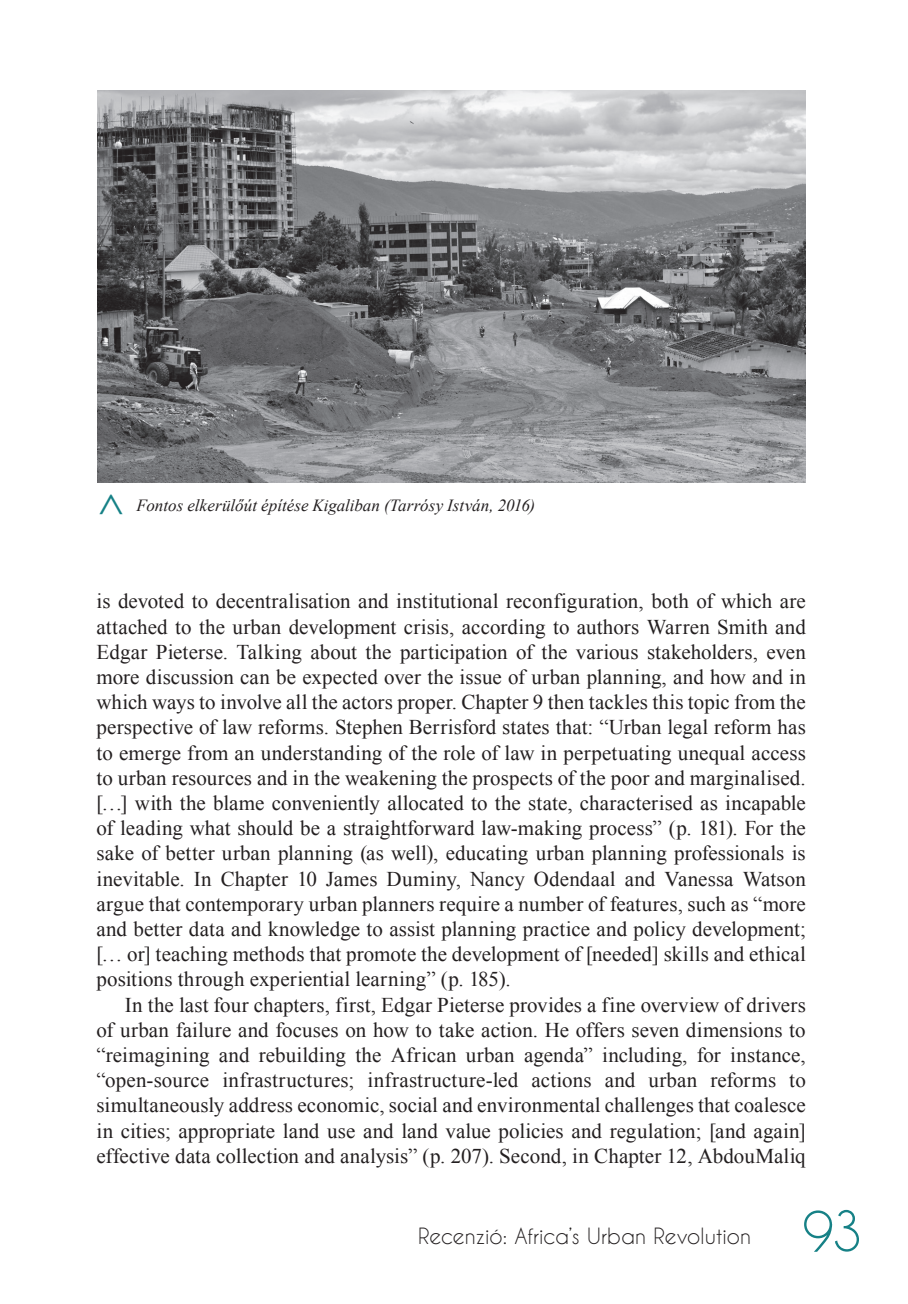
<style>
.page{position:relative;width:908px;height:1304px;background:#fff}
.page>*{position:absolute;margin:0;border:0;box-sizing:border-box;transform-origin:0 0}
.t1{font:52px "Caviar Dreams";color:#168186}
.t2{font:44px "Chantelli Antiqua";color:#168186}
.t3{font:21px/25.2px "Times New Roman";letter-spacing:.005em;color:#231f20;text-align:justify}
.t4{font:21px "Caviar Dreams";color:#231f20}
.t5{font:italic 17px "Times New Roman";color:#231f20}
</style>
<div class="page">
<img style="left:97px;top:91px;width:708px;height:391px">
<h2 class="t2" style="left:141px;top:493px;width:25px;rotate:90deg">&lt;</h2>
<p class="t5" style="left:136px;top:493px;width:400px">Fontos elkerülőút építése Kigaliban (Tarrósy István, 2016)</p>
<p class="t3" style="left:96px;top:588px;width:710px">is devoted to decentralisation and institutional reconfiguration, both of which are attached to the urban development crisis, according to authors Warren Smith and Edgar Pieterse. Talking about the participation of the various stakeholders, even more discussion can be expected over the issue of urban planning, and how and in which ways to involve all the actors proper. Chapter 9 then tackles this topic from the perspective of law reforms. Stephen Berrisford states that: “Urban legal reform has to emerge from an understanding of the role of law in perpetuating unequal access to urban resources and in the weakening the prospects of the poor and marginalised. […] with the blame conveniently allocated to the state, characterised as incapable of leading what should be a straightforward law-making process” (p. 181). For the sake of better urban planning (as well), educating urban planning professionals is inevitable. In Chapter 10 James Duminy, Nancy Odendaal and Vanessa Watson argue that contemporary urban planners require a number of features, such as “more and better data and knowledge to assist planning practice and policy development; [… or] teaching methods that promote the development of [needed] skills and ethical positions through experiential learning” (p. 185).</p>
<p class="t3" style="left:96px;top:992px;width:710px;text-indent:28px">In the last four chapters, first, Edgar Pieterse provides a fine overview of drivers of urban failure and focuses on how to take action. He offers seven dimensions to “reimagining and rebuilding the African urban agenda” including, for instance, “open-source infrastructures; infrastructure-led actions and urban reforms to simultaneously address economic, social and environmental challenges that coalesce in cities; appropriate land use and land value policies and regulation; [and again] effective data collection and analysis” (p. 207). Second, in Chapter 12, AbdouMaliq</p>
<p class="t4" style="left:418px;top:1224px;width:334px">Recenzió: Africa’s Urban Revolution</p>
<h1 class="t1" style="left:801px;top:1200px;width:62px">93</h1>
</div>
